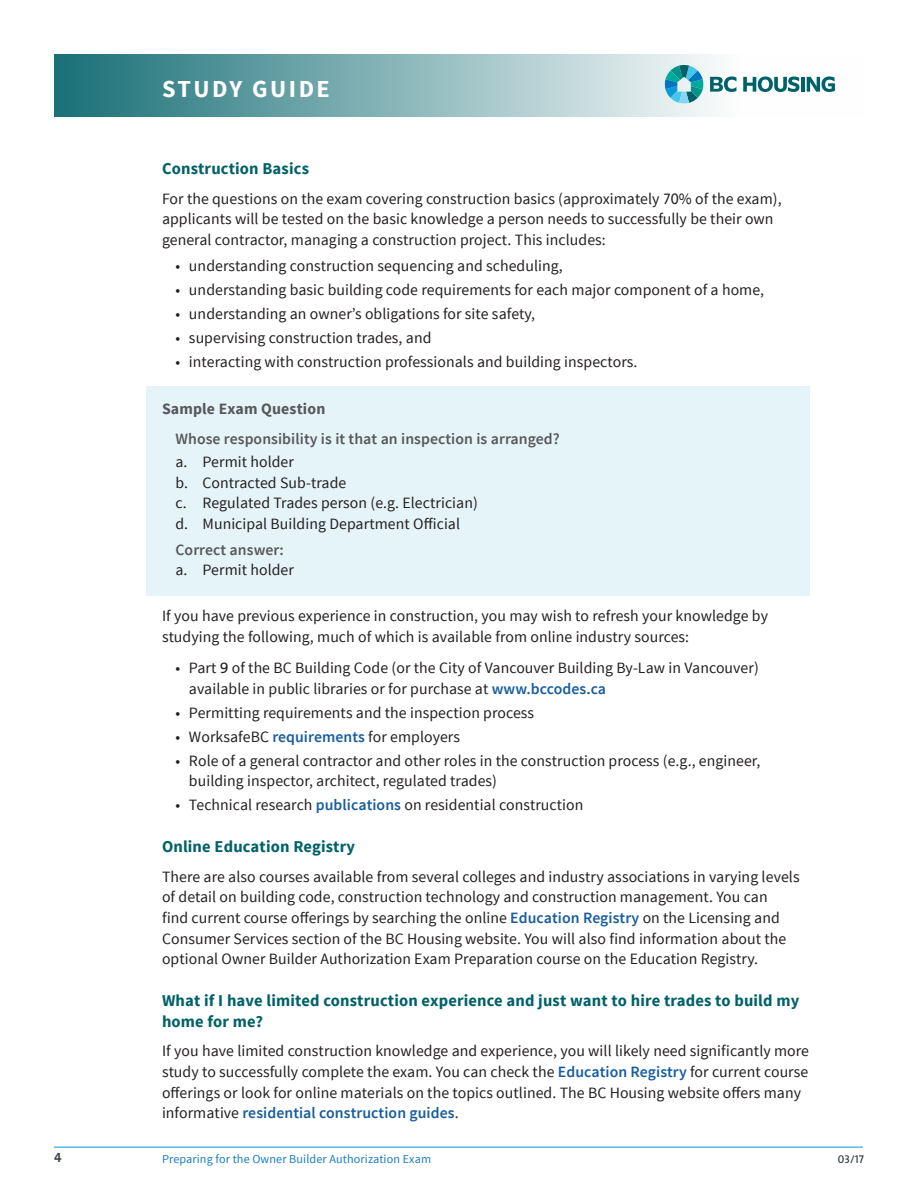
<style>
.page{position:relative;width:918px;height:1188px;background:#fff}
.page>*{position:absolute;margin:0;border:0;box-sizing:border-box;transform-origin:0 0}
.t1{font:700 24.3px "Source Sans Pro";letter-spacing:.1em;color:#fff}
.t2{font:700 16.5px/20.7px "Source Sans Pro";letter-spacing:.01em;color:#006169}
.t3{font:15.75px/20.7px "Source Sans Pro";letter-spacing:.005em;color:#231f20}
.t4{font:600 15.75px "Source Sans Pro";letter-spacing:.005em;color:#57585a}
.t5{font:700 15.75px "Source Sans Pro";letter-spacing:.01em;color:#57585a}
.t6{font:13.5px "The Sans Bold Caps";color:#3e4248}
.t7{font:12.15px "Source Sans Pro";letter-spacing:.01em;color:#197ec2}
.t8{font:11.25px "The Sans Caps";color:#252f35}
.s1{font-family:"Scala Sans Caps"}
.s2{font-family:"The Sans Caps";font-size:15.3px}
.s3{font-weight:600;color:#175d9e}
</style>
<div class="page">
<svg style="left:54px;top:54px;width:602px;height:63px;background:#7cadb1"></svg>
<svg style="left:656px;top:54px;width:179px;height:63px"></svg>
<hr style="left:54px;top:1147px;width:809px;height:1px;background:#089ad9">
<div style="left:147px;top:387px;width:663px;height:209px;background:#e5f4f9"></div>
<h1 class="t1" style="left:162px;top:73px;width:169px">STUDY GUIDE</h1>
<p class="t2" style="left:162px;top:159px;width:149px">Construction Basics</p>
<p class="t3" style="left:162px;top:188px;width:621px">For the questions on the exam covering construction basics (approximately <span class="s1">70</span>% of the exam), applicants will be tested on the basic knowledge a person needs to successfully be their own general contractor, managing a construction project. This includes:</p>
<p class="t3" style="left:175px;top:255px;width:389px">• understanding construction sequencing and scheduling,</p>
<p class="t3" style="left:175px;top:279px;width:590px">• understanding basic building code requirements for each major component of a home,</p>
<p class="t3" style="left:175px;top:303px;width:361px">• understanding an owner’s obligations for site safety,</p>
<p class="t3" style="left:175px;top:327px;width:257px">• supervising construction trades, and</p>
<p class="t3" style="left:175px;top:351px;width:463px">• interacting with construction professionals and building inspectors.</p>
<p class="t5" style="left:162px;top:399px;width:165px">Sample Exam Question</p>
<p class="t4" style="left:175px;top:428px;width:386px">Whose responsibility is it that an inspection is arranged?</p>
<p class="t3" style="left:175px;top:452px;width:304px">a. Permit holder<br>b. Contracted Sub-trade<br>c. Regulated Trades person (e.g. Electrician) d. Municipal Building Department Official</p>
<p class="t4" style="left:175px;top:539px;width:110px">Correct answer:</p>
<p class="t3" style="left:175px;top:560px;width:120px">a. Permit holder</p>
<p class="t3" style="left:162px;top:606px;width:608px">If you have previous experience in construction, you may wish to refresh your knowledge by studying the following, much of which is available from online industry sources:</p>
<p class="t3" style="left:189px;top:658px;width:571px;text-indent:-13px">• Part <span class="s2">9</span> of the BC Building Code (or the City of Vancouver Building By-Law in Vancouver) available in public libraries or for purchase at <span class="s3">www.bccodes.ca</span></p>
<p class="t3" style="left:175px;top:702px;width:360px">• Permitting requirements and the inspection process</p>
<p class="t3" style="left:175px;top:726px;width:286px">• WorksafeBC <span class="s3">requirements</span> for employers</p>
<p class="t3" style="left:189px;top:750px;width:573px;text-indent:-13px">• Role of a general contractor and other roles in the construction process (e.g., engineer, building inspector, architect, regulated trades)</p>
<p class="t3" style="left:175px;top:795px;width:409px">• Technical research <span class="s3">publications</span> on residential construction</p>
<p class="t2" style="left:162px;top:837px;width:195px">Online Education Registry</p>
<p class="t3" style="left:162px;top:866px;width:639px">There are also courses available from several colleges and industry associations in varying levels of detail on building code, construction technology and construction management. You can<br>find current course offerings by searching the online <span class="s3">Education Registry</span> on the Licensing and Consumer Services section of the BC Housing website. You will also find information about the optional Owner Builder Authorization Exam Preparation course on the Education Registry.</p>
<p class="t2" style="left:162px;top:991px;width:639px">What if I have limited construction experience and just want to hire trades to build my home for me?</p>
<p class="t3" style="left:162px;top:1041px;width:649px">If you have limited construction knowledge and experience, you will likely need significantly more study to successfully complete the exam. You can check the <span class="s3">Education Registry</span> for current course offerings or look for online materials on the topics outlined. The BC Housing website offers many informative <span class="s3">residential construction guides</span>.</p>
<p class="t6" style="left:54px;top:1146px;width:9px">4</p>
<p class="t7" style="left:162px;top:1151px;width:271px">Preparing for the Owner Builder Authorization Exam</p>
<p class="t8" style="left:838px;top:1150px;width:28px">03/17</p>
</div>
